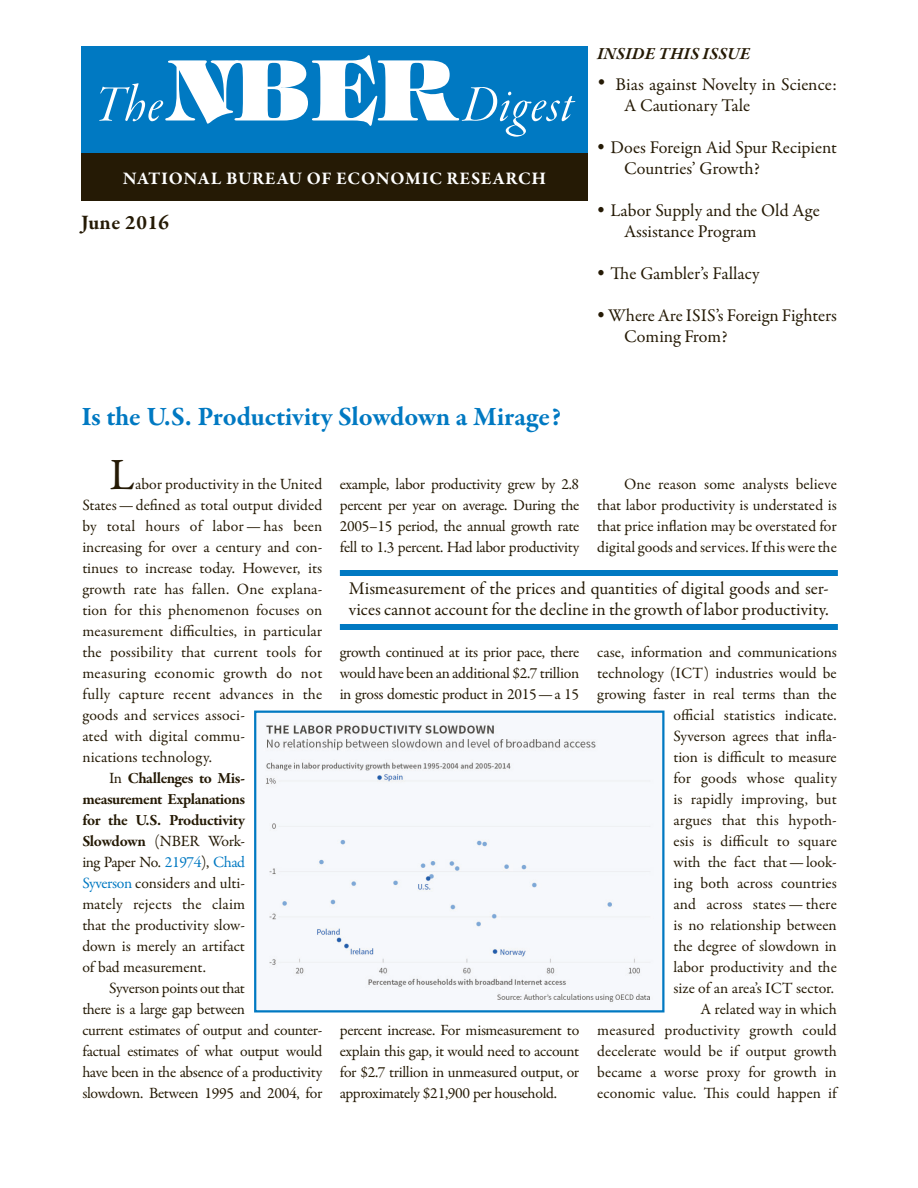
<style>
.page{position:relative;width:918px;height:1188px;background:#fff}
.page>*{position:absolute;margin:0;border:0;box-sizing:border-box;transform-origin:0 0}
.t1{font:54px "Garamond Premr Pro It Disp";letter-spacing:.02em;color:#fff}
.t2{font:45px "Garamond Premr Pro";color:#251a05}
.t3{font:700 27px "Garamond Premr Pro";letter-spacing:-.005em;color:#0079c2}
.t4{font:700 21px "Garamond Premr Pro";letter-spacing:.02em;color:#251a05}
.t5{font:18px/21px "Garamond Premr Pro";color:#251a05}
.t6{font:700 18px "Garamond Premr Pro";letter-spacing:.04em;color:#fff}
.t7{font:italic 700 17.25px "Garamond Premr Pro";letter-spacing:.01em;color:#251a05}
.t8{font:15.75px/21px "Garamond Premr Pro";color:#251a05;text-align:justify}
.t9{font:15.75px "Garamond Premr Pro";letter-spacing:-.025em;color:#251a05}
.t10{font:15.75px "Garamond Premr Pro";letter-spacing:-.02em;color:#251a05}
.t11{font:700 15.75px "Garamond Premr Pro";letter-spacing:-.03em;color:#251a05}
.t12{font:15.75px "Garamond Premr Pro";letter-spacing:.02em;color:#251a05}
.t13{font:15.75px "Garamond Premr Pro";letter-spacing:-.03em;color:#251a05}
.s1{font-family:"Tiffany Std";font-weight:800;font-size:84px}
.s2{font-weight:400}
.s3{font-weight:700}
.s4{color:#0079c2}
</style>
<div class="page">
<div style="left:81px;top:46px;width:507px;height:108px;background:#0079c2"></div>
<div style="left:81px;top:153px;width:507px;height:48px;background:#251a05"></div>
<div style="left:340px;top:570px;width:498px;height:6px;background:#0079c2"></div>
<div style="left:340px;top:624px;width:498px;height:6px;background:#0079c2"></div>
<img style="left:265px;top:723px;width:388px;height:281px">
<div style="left:254px;top:711px;width:410px;height:301px;border:2px solid #0079c2"></div>
<h1 class="t1" style="left:95px;top:76px;width:479px">The<span class="s1">NBER</span>Digest</h1>
<p class="t6" style="left:123px;top:167px;width:425px">NATIONAL BUREAU OF ECONOMIC RESEARCH</p>
<h3 class="t4" style="left:81px;top:210px;width:90px">June 2016</h3>
<p class="t7" style="left:597px;top:43px;width:155px">INSIDE THIS ISSUE</p>
<p class="t5" style="left:624px;top:74px;width:214px;text-indent:-27px"><sup>•</sup> Bias against Novelty in Science:<br>A Cautionary Tale</p>
<p class="t5" style="left:624px;top:137px;width:215px;text-indent:-27px"><sup>•</sup> Does Foreign Aid Spur Recipient<br>Countries’ Growth?</p>
<p class="t5" style="left:624px;top:200px;width:197px;text-indent:-27px"><sup>•</sup> Labor Supply and the Old Age<br>Assistance Program</p>
<p class="t5" style="left:597px;top:263px;width:164px"><sup>•</sup> The Gambler’s Fallacy</p>
<p class="t5" style="left:624px;top:305px;width:215px;text-indent:-27px"><sup>•</sup> Where Are ISIS’s Foreign Fighters<br>Coming From?</p>
<h3 class="t3" style="left:82px;top:400px;width:481px">Is the U.S. Productivity Slowdown a Mirage?</h3>
<h2 class="t2" style="left:110px;top:448px;width:27px">L</h2>
<p class="t8" style="left:597px;top:474px;width:241px;text-indent:27px">One reason some analysts believe that labor productivity is understated is that price inflation may be overstated for digital goods and services. If this were the</p>
<p class="t8" style="left:340px;top:474px;width:241px">example, labor productivity grew by 2.8 percent per year on average. During the 2005–15 period, the annual growth rate fell to 1.3 percent. Had labor productivity</p>
<p class="t8" style="left:135px;top:474px;width:189px">abor productivity in the United</p>
<p class="t8" style="left:82px;top:495px;width:241px">States—defined as total output divided</p>
<p class="t8" style="left:82px;top:516px;width:241px">by total hours of labor—has been</p>
<p class="t8" style="left:82px;top:537px;width:241px">increasing for over a century and con-</p>
<p class="t8" style="left:82px;top:558px;width:242px">tinues to increase today. However, its</p>
<p class="t8" style="left:82px;top:579px;width:241px">growth rate has fallen. One explana-</p>
<p class="t8" style="left:82px;top:600px;width:242px">tion for this phenomenon focuses on</p>
<p class="t8" style="left:82px;top:621px;width:241px">measurement difficulties, in particular</p>
<p class="t8" style="left:82px;top:642px;width:242px">the possibility that current tools for</p>
<p class="t12" style="left:82px;top:663px;width:242px">measuring economic growth do not</p>
<p class="t8" style="left:82px;top:684px;width:242px">fully capture recent advances in the</p>
<p class="t8" style="left:82px;top:705px;width:164px">goods and services associ-</p>
<p class="t8" style="left:82px;top:726px;width:164px">ated with digital commu-</p>
<p class="t8" style="left:82px;top:747px;width:131px">nications technology.</p>
<p class="t11" style="left:109px;top:768px;width:137px"><span class="s2">In</span> Challenges to Mis-</p>
<p class="t11" style="left:82px;top:789px;width:164px">measurement Explanations</p>
<p class="t11" style="left:82px;top:810px;width:164px">for the U.S. Productivity</p>
<p class="t8" style="left:82px;top:831px;width:164px"><span class="s3">Slowdown</span> (NBER Work-</p>
<p class="t13" style="left:82px;top:852px;width:164px">ing Paper No. <span class="s4">21974</span>), <span class="s4">Chad</span></p>
<p class="t8" style="left:82px;top:873px;width:164px"><span class="s4">Syverson</span> considers and ulti-</p>
<p class="t8" style="left:82px;top:894px;width:164px">mately rejects the claim</p>
<p class="t8" style="left:82px;top:915px;width:164px">that the productivity slow-</p>
<p class="t8" style="left:82px;top:936px;width:164px">down is merely an artifact</p>
<p class="t8" style="left:82px;top:957px;width:125px">of bad measurement.</p>
<p class="t9" style="left:109px;top:978px;width:137px">Syverson points out that</p>
<p class="t10" style="left:82px;top:999px;width:164px">there is a large gap between</p>
<p class="t9" style="left:82px;top:1020px;width:241px">current estimates of output and counter-</p>
<p class="t9" style="left:82px;top:1041px;width:241px">factual estimates of what output would</p>
<p class="t10" style="left:82px;top:1062px;width:242px">have been in the absence of a productivity</p>
<p class="t10" style="left:82px;top:1083px;width:242px">slowdown. Between 1995 and 2004, for</p>
<p class="t5" style="left:349px;top:578px;width:482px">Mismeasurement of the prices and quantities of digital goods and ser&shy;vices cannot account for the decline in the growth of labor productivity.</p>
<p class="t8" style="left:597px;top:642px;width:241px;text-align:right">case, information and communications technology (ICT) industries would be growing faster in real terms than the official statistics indicate.<br>Syverson agrees that infla-<br>tion is difficult to measure<br>for goods whose quality<br>is rapidly improving, but<br>argues that this hypoth-<br>esis is difficult to square<br>with the fact that—look-<br>ing both across countries<br>and across states—there<br>is no relationship between<br>the degree of slowdown in<br>labor productivity and the<br>size of an area’s ICT sector.<br>A related way in which<br>measured productivity growth could decelerate would be if output growth became a worse proxy for growth in economic value. This could happen if</p>
<p class="t8" style="left:340px;top:642px;width:241px">growth continued at its prior pace, there would have been an additional $2.7 trillion in gross domestic product in 2015—a 15</p>
<p class="t8" style="left:340px;top:1020px;width:241px">percent increase. For mismeasurement to explain this gap, it would need to account for $2.7 trillion in unmeasured output, or approximately $21,900 per household.</p>
</div>
